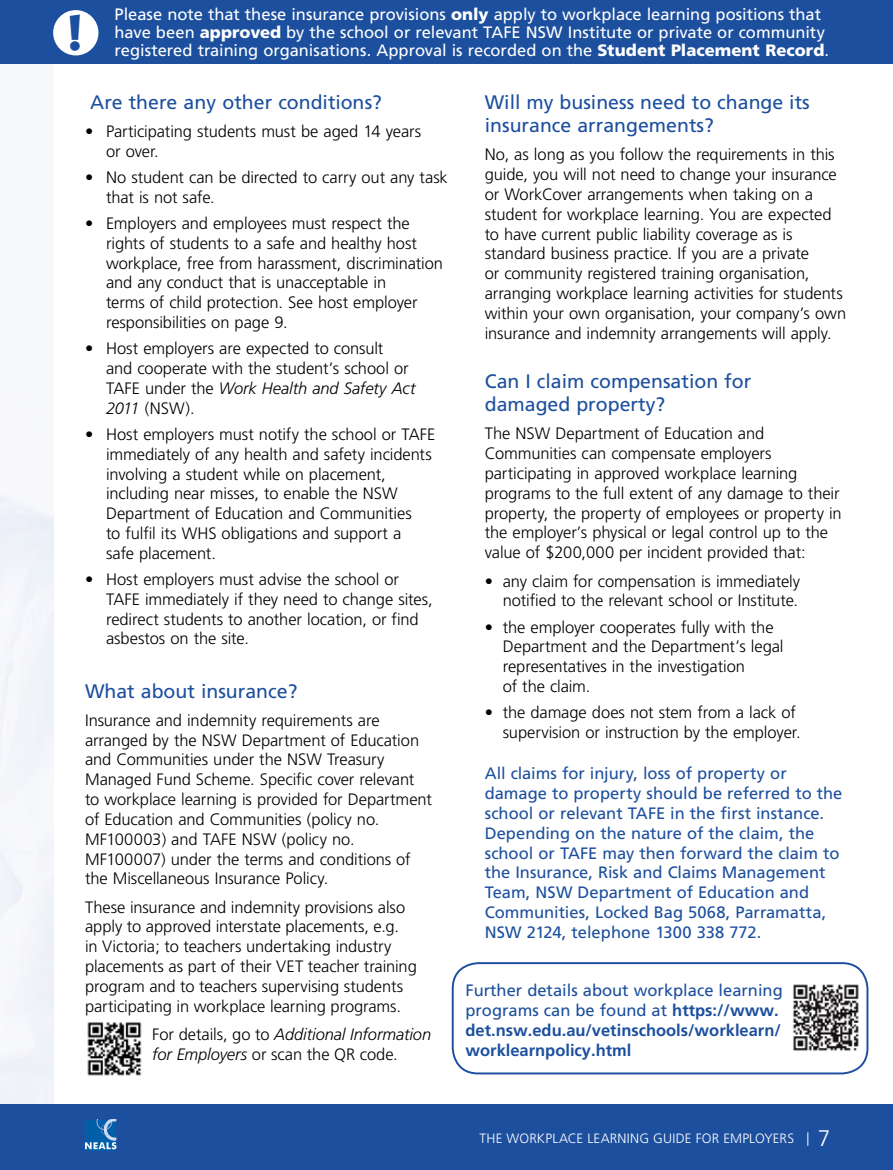
<style>
.page{position:relative;width:893px;height:1170px;background:#fff}
.page>*{position:absolute;margin:0;border:0;box-sizing:border-box;transform-origin:0 0}
.t1{font:900 49.5px "Meta Plus";color:#1c4f9e}
.t2{font:19.5px/23.4px "Frutiger CE";color:#1c4f9e}
.t3{font:300 16.5px/19.8px "Frutiger CE";letter-spacing:-.005em;color:#000}
.t4{font:16.5px/19.8px "Frutiger CE";color:#1c4f9e}
.t5{font:16.5px/18px "Frutiger CE";color:#fff}
.t6{font:700 16.5px/19.8px "Frutiger CE";color:#1c4f9e}
.t7{font:italic 300 16.5px "Frutiger";letter-spacing:-.005em;color:#000}
.t8{font:300 13.5px "Frutiger CE";letter-spacing:.015em;color:#fff}
.s1{font-weight:900}
.s2{font-style:italic}
.s3{font-family:"Frutiger CE";font-style:normal}
.s4{font-family:"Frutiger";font-style:italic}
.s5{font-weight:400}
.s6{font-size:22.5px}
</style>
<div class="page">
<img style="left:87px;top:1022px;width:55px;height:54px">
<img style="left:793px;top:977px;width:72px;height:74px">
<div style="left:452px;top:962px;width:416px;height:112px;border:2px solid #1c4f9e;border-radius:26px"></div>
<div style="left:0;top:1104px;width:893px;height:65px;background:#1c4f9e"></div>
<div style="left:0;top:0;width:893px;height:64px;background:#1c4f9e"></div>
<svg style="left:85px;top:1149px;width:31px;height:1px"></svg>
<svg style="left:85px;top:1119px;width:31px;height:30px"></svg>
<div style="left:53px;top:10px;width:45px;height:45px;background:#fff;border-radius:50%"></div>
<h1 class="t1" style="left:67px;top:4px;width:17px">!</h1>
<p class="t5" style="left:115px;top:5px;width:712px">Please note that these insurance provisions <span class="s1">only</span> apply to workplace learning positions that have been <span class="s1">approved</span> by the school or relevant TAFE NSW Institute or private or community</p>
<p class="t5" style="left:115px;top:41px;width:716px">registered training organisations. Approval is recorded on the <span class="s1">Student Placement Record</span>.</p>
<p class="t2" style="left:90px;top:90px;width:293px">Are there any other conditions?</p>
<p class="t3" style="left:106px;top:121px;width:317px;text-indent:-21px">• Participating students must be aged 14 years or over.</p>
<p class="t3" style="left:106px;top:167px;width:343px;text-indent:-21px">• No student can be directed to carry out any task that is not safe.</p>
<p class="t3" style="left:106px;top:213px;width:339px;text-indent:-21px">• Employers and employees must respect the rights of students to a safe and healthy host workplace, free from harassment, discrimination and any conduct that is unacceptable in<br>terms of child protection. See host employer responsibilities on page 9.</p>
<p class="t3" style="left:106px;top:338px;width:311px;text-indent:-21px">• Host employers are expected to consult<br>and cooperate with the student’s school or TAFE under the <span class="s2">Work Health and Safety Act 2011</span> (NSW).</p>
<p class="t3" style="left:106px;top:424px;width:331px;text-indent:-21px">• Host employers must notify the school or TAFE immediately of any health and safety incidents involving a student while on placement, including near misses, to enable the NSW Department of Education and Communities<br>to fulfil its WHS obligations and support a<br>safe placement.</p>
<p class="t3" style="left:106px;top:569px;width:328px;text-indent:-21px">• Host employers must advise the school or TAFE immediately if they need to change sites, redirect students to another location, or find asbestos on the site.</p>
<p class="t2" style="left:85px;top:679px;width:214px">What about insurance?</p>
<p class="t3" style="left:85px;top:710px;width:348px">Insurance and indemnity requirements are arranged by the NSW Department of Education and Communities under the NSW Treasury Managed Fund Scheme. Specific cover relevant to workplace learning is provided for Department of Education and Communities (policy no.<br>MF100003) and TAFE NSW (policy no.<br>MF100007) under the terms and conditions of the Miscellaneous Insurance Policy.</p>
<p class="t3" style="left:85px;top:896px;width:333px">These insurance and indemnity provisions also apply to approved interstate placements, e.g.<br>in Victoria; to teachers undertaking industry placements as part of their VET teacher training program and to teachers supervising students participating in workplace learning programs.</p>
<p class="t7" style="left:152px;top:1024px;width:281px"><span class="s3">For details, go to</span> Additional Information</p>
<p class="t3" style="left:152px;top:1043px;width:247px"><span class="s4">for Employers</span> or scan the QR code.</p>
<p class="t2" style="left:485px;top:90px;width:327px">Will my business need to change its insurance arrangements?</p>
<p class="t3" style="left:485px;top:145px;width:363px">No, as long as you follow the requirements in this guide, you will not need to change your insurance or WorkCover arrangements when taking on a student for workplace learning. You are expected to have current public liability coverage as is standard business practice. If you are a private<br>or community registered training organisation, arranging workplace learning activities for students within your own organisation, your company’s own insurance and indemnity arrangements will apply.</p>
<p class="t2" style="left:485px;top:369px;width:268px">Can I claim compensation for damaged property?</p>
<p class="t3" style="left:485px;top:423px;width:358px">The NSW Department of Education and Communities can compensate employers participating in approved workplace learning programs to the full extent of any damage to their property, the property of employees or property in the employer’s physical or legal control up to the value of $200,000 per incident provided that:</p>
<p class="t3" style="left:485px;top:570px;width:317px;text-align:right">• any claim for compensation is immediately notified to the relevant school or Institute.</p>
<p class="t3" style="left:503px;top:616px;width:282px;text-indent:-18px">• the employer cooperates fully with the<br>Department and the Department’s legal representatives in the investigation<br>of the claim.</p>
<p class="t3" style="left:485px;top:702px;width:317px;text-align:right">• the damage does not stem from a lack of supervision or instruction by the employer.</p>
<p class="t4" style="left:485px;top:763px;width:359px">All claims for injury, loss of property or damage to property should be referred to the school or relevant TAFE in the first instance.<br>Depending on the nature of the claim, the school or TAFE may then forward the claim to the Insurance, Risk and Claims Management Team, NSW Department of Education and Communities, Locked Bag 5068, Parramatta, NSW 2124, telephone 1300 338 772.</p>
<p class="t6" style="left:465px;top:980px;width:319px"><span class="s5">Further details about workplace learning programs can be found at</span> https://www. det.nsw.edu.au/vetinschools/worklearn/ worklearnpolicy.html</p>
<p class="t8" style="left:480px;top:1130px;width:352px">THE WORKPLACE LEARNING GUIDE FOR EMPLOYERS | <span class="s6">7</span></p>
</div>
